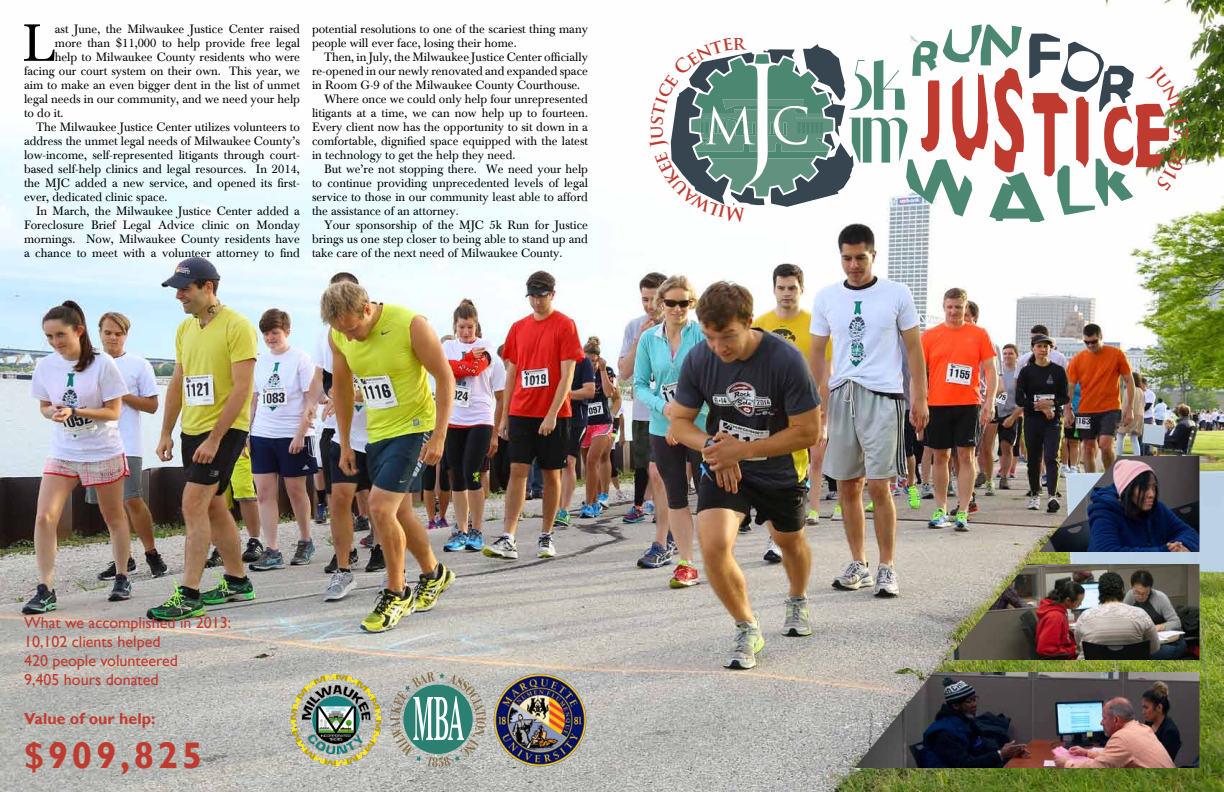
<style>
.page{position:relative;width:1224px;height:792px;background:#fff}
.page>*{position:absolute;margin:0;border:0;box-sizing:border-box;transform-origin:0 0}
.t1{font:51.6px "Baskerville BE";color:#000}
.t2{font:700 37px "Gill Sans";letter-spacing:.1em;color:#c03b2f}
.t3{font:700 18.5px "Trajan Pro";color:#c03b2f}
.t4{font:16px/19.2px "Gill Sans";color:#c03b2f}
.t5{font:700 16px "Gill Sans";color:#c03b2f}
.t6{font:12px/14px "Baskerville BE";color:#000}
</style>
<div class="page">
<img style="left:0;top:0;width:1224px;height:792px">
<img style="left:492px;top:672px;width:96px;height:96px">
<svg style="left:390px;top:672px;width:96px;height:95px"></svg>
<img style="left:288px;top:672px;width:96px;height:96px">
<img style="left:1039px;top:456px;width:161px;height:96px">
<img style="left:854px;top:672px;width:346px;height:96px">
<img style="left:948px;top:564px;width:252px;height:96px">
<svg style="left:650px;top:24px;width:538px;height:199px"></svg>
<h1 class="t1" style="left:23px;top:19px;width:34px">L</h1>
<p class="t6" style="left:55px;top:23px;width:247px">ast June, the Milwaukee Justice Center raised</p>
<p class="t6" style="left:55px;top:37px;width:247px">more than $11,000 to help provide free legal</p>
<p class="t6" style="left:55px;top:51px;width:247px">help to Milwaukee County residents who were</p>
<p class="t6" style="left:24px;top:65px;width:277px">facing our court system on their own. This year, we</p>
<p class="t6" style="left:24px;top:79px;width:278px">aim to make an even bigger dent in the list of unmet</p>
<p class="t6" style="left:24px;top:93px;width:277px">legal needs in our community, and we need your help</p>
<p class="t6" style="left:24px;top:107px;width:41px">to do it.</p>
<p class="t6" style="left:36px;top:121px;width:265px">The Milwaukee Justice Center utilizes volunteers to</p>
<p class="t6" style="left:24px;top:135px;width:277px">address the unmet legal needs of Milwaukee County’s</p>
<p class="t6" style="left:24px;top:149px;width:277px">low-income, self-represented litigants through court-</p>
<p class="t6" style="left:24px;top:163px;width:277px">based self-help clinics and legal resources. In 2014,</p>
<p class="t6" style="left:24px;top:176px;width:277px">the MJC added a new service, and opened its first-</p>
<p class="t6" style="left:24px;top:191px;width:145px">ever, dedicated clinic space.</p>
<p class="t6" style="left:36px;top:205px;width:265px">In March, the Milwaukee Justice Center added a</p>
<p class="t6" style="left:24px;top:219px;width:277px">Foreclosure Brief Legal Advice clinic on Monday</p>
<p class="t6" style="left:24px;top:233px;width:277px">mornings. Now, Milwaukee County residents have</p>
<p class="t6" style="left:24px;top:246px;width:278px">a chance to meet with a volunteer attorney to find</p>
<p class="t6" style="left:312px;top:23px;width:278px">potential resolutions to one of the scariest thing many people will ever face, losing their home.</p>
<p class="t6" style="left:324px;top:50px;width:266px">Then, in July, the Milwaukee Justice Center officially</p>
<p class="t6" style="left:312px;top:65px;width:277px">re-opened in our newly renovated and expanded space</p>
<p class="t6" style="left:312px;top:79px;width:270px">in Room G-9 of the Milwaukee County Courthouse.</p>
<p class="t6" style="left:324px;top:93px;width:265px">Where once we could only help four unrepresented</p>
<p class="t6" style="left:312px;top:107px;width:278px">litigants at a time, we can now help up to fourteen.</p>
<p class="t6" style="left:312px;top:121px;width:277px">Every client now has the opportunity to sit down in a</p>
<p class="t6" style="left:312px;top:134px;width:278px">comfortable, dignified space equipped with the latest</p>
<p class="t6" style="left:312px;top:149px;width:205px">in technology to get the help they need.</p>
<p class="t6" style="left:324px;top:163px;width:266px">But we’re not stopping there. We need your help</p>
<p class="t6" style="left:312px;top:177px;width:278px">to continue providing unprecedented levels of legal</p>
<p class="t6" style="left:312px;top:191px;width:278px">service to those in our community least able to afford</p>
<p class="t6" style="left:312px;top:205px;width:148px">the assistance of an attorney.</p>
<p class="t6" style="left:324px;top:219px;width:265px">Your sponsorship of the MJC 5k Run for Justice</p>
<p class="t6" style="left:312px;top:233px;width:278px">brings us one step closer to being able to stand up and</p>
<p class="t6" style="left:312px;top:247px;width:252px">take care of the next need of Milwaukee County.</p>
<h3 class="t4" style="left:24px;top:614px;width:209px">What we accomplished in 2013:<br>10,102 clients helped<br>420 people volunteered<br>9,405 hours donated</h3>
<h3 class="t5" style="left:24px;top:712px;width:133px">Value of our help:</h3>
<h2 class="t2" style="left:24px;top:740px;width:180px">$909,825</h2>
<h3 class="t3" style="left:1189px;top:127px;width:13px;rotate:90deg">7</h3>
</div>
